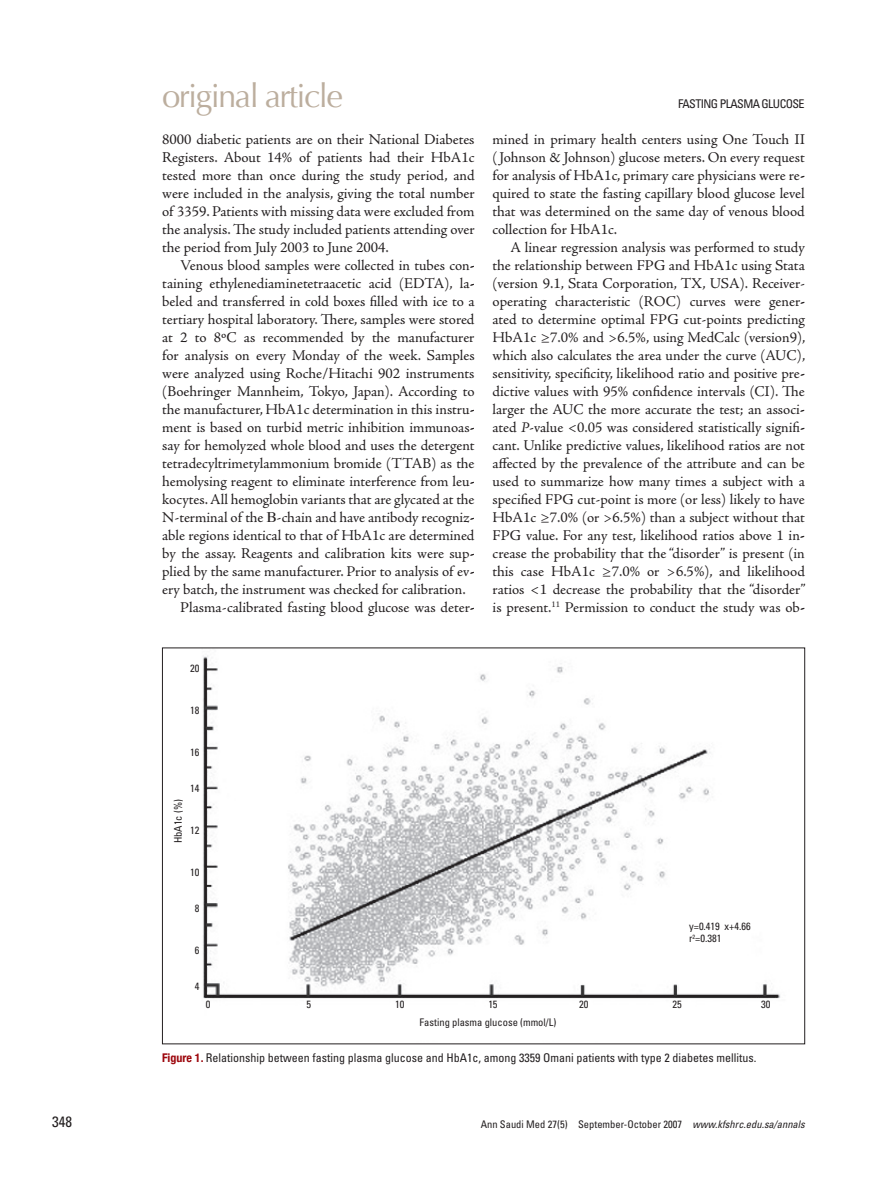
<style>
.page{position:relative;width:893px;height:1191px;background:#fff}
.page>*{position:absolute;margin:0;border:0;box-sizing:border-box;transform-origin:0 0}
.t1{font:33px "Optima";letter-spacing:-.05em;color:#bcae9e}
.t2{font:15px/18px "Adobe Jenson Pro";letter-spacing:-.005em;color:#231f20;text-align:justify}
.t3{font:condensed 15px "Univers LT Std";color:#231f20}
.t4{font:condensed 12px "Univers LT Std";color:#231f20}
.t5{font:condensed 12px "Univers LT Std";letter-spacing:-.05em;color:#231f20}
.t6{font:condensed 10.5px/12px "Univers LT Std";color:#231f20}
.s1{font-style:italic}
.s2{font-family:"Helvetica Neue";font-weight:700;color:#9d070d}
</style>
<div class="page">
<img style="left:203px;top:655px;width:577px;height:344px">
<h1 class="t1" style="left:162px;top:76px;width:182px">original article</h1>
<p class="t2" style="left:162px;top:131px;width:314px">8000 diabetic patients are on their National Diabetes Registers. About 14% of patients had their HbA1c tested more than once during the study p eriod, and were included in the analysis, giving the total number of 3359. Patients with missing data were excluded from the analysis. The study included patients attending over the period from July 2003 to June 2004.</p>
<p class="t2" style="left:180px;top:257px;width:294px">Venous blood samples were collected in tubes cont</p>
<p class="t2" style="left:162px;top:275px;width:312px">taining ethylenediaminetetraacetic acid (EDTA), lab</p>
<p class="t2" style="left:162px;top:293px;width:314px">beled and transferred in cold boxes filled with ice to a</p>
<p class="t2" style="left:162px;top:311px;width:314px">tertiary hospital laboratory. There, samples were stored</p>
<p class="t2" style="left:162px;top:329px;width:314px">at 2 to 8ºC as recommended by the manufacturer</p>
<p class="t2" style="left:162px;top:347px;width:314px">for analysis on every Monday of the week. Samples</p>
<p class="t2" style="left:162px;top:365px;width:314px">were analyzed using Roche/Hitachi 902 instruments</p>
<p class="t2" style="left:162px;top:383px;width:314px">(Boehringer Mannheim, Tokyo, Japan). According to</p>
<p class="t2" style="left:162px;top:401px;width:312px">the manufacturer, HbA1c determination in this instrum</p>
<p class="t2" style="left:162px;top:419px;width:312px">ment is based on turbid metric inhibition immunoass</p>
<p class="t2" style="left:162px;top:437px;width:314px">say for hemolyzed whole blood and uses the detergent</p>
<p class="t2" style="left:162px;top:455px;width:314px">tetradecyltrimetylammonium bromide (TTAB) as the</p>
<p class="t2" style="left:162px;top:473px;width:312px">hemolysing reagent to eliminate interference from leuk</p>
<p class="t2" style="left:162px;top:491px;width:314px">kocytes. All hemoglobin variants that are glycated at the</p>
<p class="t2" style="left:162px;top:509px;width:312px">N-terminal of the -chain and have antibody recogniza</p>
<p class="t2" style="left:162px;top:527px;width:314px">able regions identical to that of HbA1c are determined</p>
<p class="t2" style="left:162px;top:545px;width:314px">by the assay. Reagents and calibration kits were sup p</p>
<p class="t2" style="left:162px;top:563px;width:312px">plied by the same manufacturer. Prior to analysis of eve</p>
<p class="t2" style="left:162px;top:581px;width:305px">ery batch, the instrument was checked for calibration.</p>
<p class="t2" style="left:180px;top:599px;width:294px">Plasma-calibrated fasting blood glucose was determ</p>
<p class="t5" style="left:678px;top:96px;width:61px">fasting plasma</p>
<p class="t4" style="left:761px;top:96px;width:45px">glucose</p>
<p class="t2" style="left:493px;top:131px;width:314px">mined in primary health centers using One Touch II ( Johnson &amp; Johnson) glucose meters. On every request for analysis of HbA1c, primary care physicians were req quired to state the fasting capillary blood glucose level that was determined on the same day of venous blood collection for HbA1c.</p>
<p class="t2" style="left:493px;top:239px;width:314px;text-align:left;text-indent:18px">A linear regression analysis was p erformed to study the relationship between FPG and HbA1c using Stata (version 9.1, Stata Corporation, TX, USA). Receiver&shy;op erating characteristic (ROC) curves were genera ated to determine optimal FPG cut-p oints predicting HbA1c ≥7.0% and &gt;6.5%, using MedCalc (version9), which also calculates the area under the curve (AUC), sensitivity, sp ecificity, likelihood ratio and p ositive pred dictive values with 95% confidence intervals (CI). The larger the AUC the more accurate the test; an associa ated <span class="s1">P</span>-value &lt;0.05 was considered statistically signific cant. Unlike predictive values, likelihood ratios are not affected by the prevalence of the attribute and can be used to summarize how many times a subject with a specified FPG cut-point is more (or less) likely to have HbA1c ≥7.0% (or &gt;6.5%) than a subject without that FPG value. For any test, likelihood ratios above 1 inc crease the probability that the “disorder” is present (in this case HbA1c ≥7.0% or &gt;6.5%), and likelihood ratios &lt;1 decrease the probability that the “disorder” is present.<sup>11</sup> Permission to conduct the study was obt</p>
<p class="t6" style="left:190px;top:662px;width:11px">20</p>
<p class="t6" style="left:190px;top:704px;width:11px">18</p>
<p class="t6" style="left:190px;top:746px;width:11px">16</p>
<p class="t6" style="left:190px;top:782px;width:11px">14</p>
<p class="t6" style="left:190px;top:824px;width:11px">12</p>
<p class="t6" style="left:190px;top:866px;width:11px">10</p>
<p class="t6" style="left:195px;top:902px;width:6px">8</p>
<p class="t6" style="left:195px;top:944px;width:6px">6</p>
<p class="t6" style="left:195px;top:980px;width:6px">4</p>
<p class="t6" style="left:172px;top:843px;width:46px;rotate:-90deg">HbA1c (%)</p>
<p class="t6" style="left:689px;top:920px;width:63px">y=0.419 x+4.66 r<sup>2</sup>=0.381</p>
<p class="t6" style="left:206px;top:998px;width:6px">0</p>
<p class="t6" style="left:306px;top:998px;width:6px">5</p>
<p class="t6" style="left:395px;top:998px;width:11px">10</p>
<p class="t6" style="left:488px;top:998px;width:11px">15</p>
<p class="t6" style="left:579px;top:998px;width:11px">20</p>
<p class="t6" style="left:672px;top:998px;width:11px">25</p>
<p class="t6" style="left:761px;top:998px;width:11px">30</p>
<p class="t6" style="left:420px;top:1016px;width:138px">Fasting plasma glucose (mmol/L)</p>
<p class="t4" style="left:162px;top:1050px;width:596px"><span class="s2">Figure 1.</span> Relationship between fasting plasma glucose and HbA1c, among 3359 Omani patients with type 2 diabetes mellitus.</p>
<p class="t3" style="left:52px;top:1111px;width:21px">348</p>
<p class="t6" style="left:481px;top:1118px;width:326px">Ann Saudi Med 27(5) September-October 2007 <span class="s1">www.kfshrc.edu.sa/annals</span></p>
</div>
